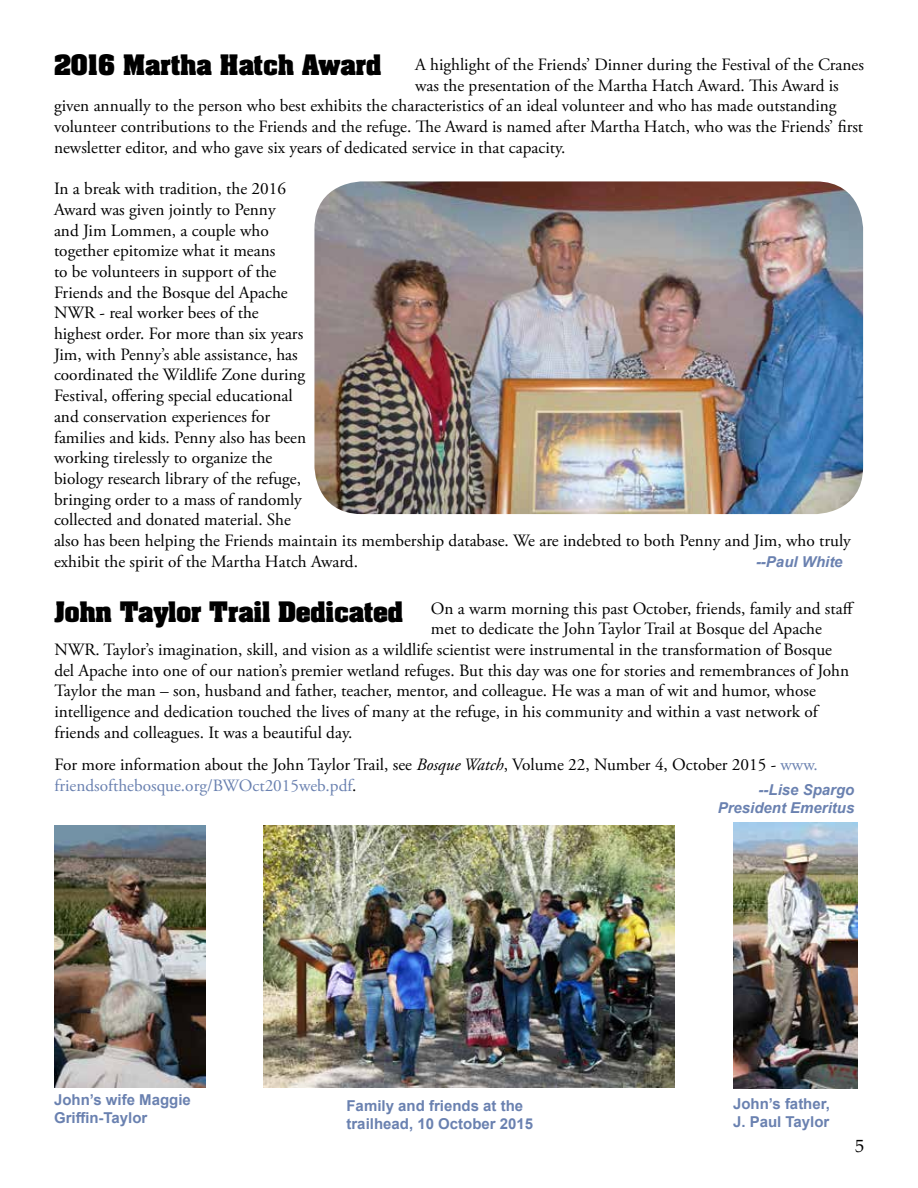
<style>
.page{position:relative;width:918px;height:1188px;background:#fff}
.page>*{position:absolute;margin:0;border:0;box-sizing:border-box;transform-origin:0 0}
.t1{font:700 24px "Aachen";color:#000}
.t2{font:18px "Palatino Linotype";color:#000}
.t3{font:17.25px/20.7px "Adobe Garamond Pro";color:#000}
.t4{font:700 15px/18px "Arial";color:#6a81b0}
.t5{font:italic 700 15px/18px "Arial";color:#6a81b0;text-align:right}
.s1{font-style:italic}
.s2{color:#6a81b0}
</style>
<div class="page">
<img style="left:314px;top:181px;width:549px;height:333px">
<img style="left:263px;top:825px;width:412px;height:263px">
<img style="left:55px;top:825px;width:150px;height:263px">
<img style="left:733px;top:822px;width:124px;height:266px">
<h1 class="t1" style="left:54px;top:47px;width:329px">2016 Martha Hatch Award</h1>
<p class="t3" style="left:415px;top:55px;width:450px">A highlight of the Friends’ Dinner during the Festival of the Cranes</p>
<p class="t3" style="left:415px;top:75px;width:425px">was the presentation of the Martha Hatch Award. This Award is</p>
<p class="t3" style="left:54px;top:96px;width:784px">given annually to the person who best exhibits the characteristics of an ideal volunteer and who has made outstanding</p>
<p class="t3" style="left:54px;top:117px;width:811px">volunteer contributions to the Friends and the refuge. The Award is named after Martha Hatch, who was the Friends’ first</p>
<p class="t3" style="left:54px;top:138px;width:513px">newsletter editor, and who gave six years of dedicated service in that capacity.</p>
<p class="t3" style="left:54px;top:179px;width:798px">In a break with tradition, the 2016<br>Award was given jointly to Penny<br>and Jim Lommen, a couple who<br>together epitomize what it means<br>to be volunteers in support of the<br>Friends and the Bosque del Apache<br>NWR - real worker bees of the<br>highest order. For more than six years<br>Jim, with Penny’s able assistance, has<br>coordinated the Wildlife Zone during<br>Festival, offering special educational<br>and conservation experiences for<br>families and kids. Penny also has been<br>working tirelessly to organize the<br>biology research library of the refuge,<br>bringing order to a mass of randomly<br>collected and donated material. She<br>also has been helping the Friends maintain its membership database. We are indebted to both Penny and Jim, who truly exhibit the spirit of the Martha Hatch Award.</p>
<p class="t5" style="left:756px;top:553px;width:88px">--Paul White</p>
<p class="t3" style="left:431px;top:598px;width:425px">On a warm morning this past October, friends, family and staff</p>
<p class="t3" style="left:431px;top:619px;width:393px">met to dedicate the John Taylor Trail at Bosque del Apache</p>
<p class="t3" style="left:54px;top:640px;width:779px">NWR. Taylor’s imagination, skill, and vision as a wildlife scientist were instrumental in the transformation of Bosque</p>
<p class="t3" style="left:54px;top:660px;width:796px">del Apache into one of our nation’s premier wetland refuges. But this day was one for stories and remembrances of John</p>
<p class="t3" style="left:54px;top:681px;width:763px">Taylor the man – son, husband and father, teacher, mentor, and colleague. He was a man of wit and humor, whose</p>
<p class="t3" style="left:54px;top:702px;width:765px">intelligence and dedication touched the lives of many at the refuge, in his community and within a vast network of</p>
<p class="t3" style="left:54px;top:723px;width:300px">friends and colleagues. It was a beautiful day.</p>
<p class="t3" style="left:54px;top:755px;width:765px">For more information about the John Taylor Trail, see <span class="s1">Bosque Watch</span>, Volume 22, Number 4, October 2015 - <span class="s2">www. friendsofthebosque.org/BWOct2015web.pdf</span>.</p>
<h1 class="t1" style="left:55px;top:594px;width:350px">John Taylor Trail Dedicated</h1>
<p class="t5" style="left:718px;top:781px;width:138px">--Lise Spargo<br>President Emeritus</p>
<p class="t4" style="left:54px;top:1091px;width:138px">John’s wife Maggie<br>Griffin-Taylor</p>
<p class="t4" style="left:733px;top:1095px;width:98px">John’s father,<br>J. Paul Taylor</p>
<p class="t4" style="left:346px;top:1096px;width:188px">Family and friends at the trailhead, 10 October 2015</p>
<p class="t2" style="left:855px;top:1133px;width:10px">5</p>
</div>
